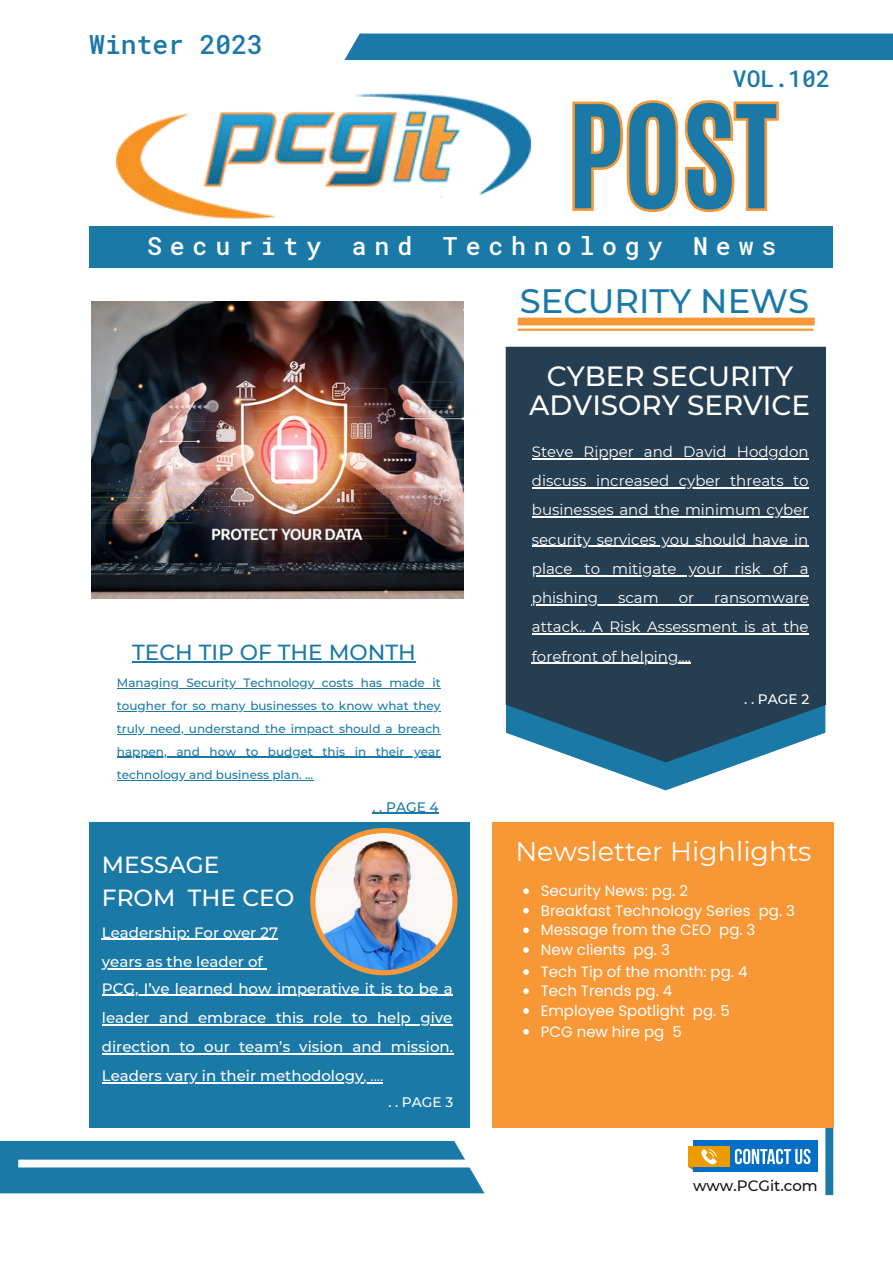
<style>
.page{position:relative;width:893px;height:1264px;background:#fff}
.page>*{position:absolute;margin:0;border:0;box-sizing:border-box;transform-origin:0 0}
.t1{font:120.75px "CA Generated";color:#1a79a7}
.t2{font:500 33.75px "Montserrat";color:#1a79a7}
.t3{font:500 27.75px/28.8px "Montserrat";color:#fff;text-align:center}
.t4{font:27px "Montserrat";color:#fff}
.t5{font:500 26.4px "Roboto Mono";color:#1a79a7}
.t6{font:500 24.9px "Roboto Mono";letter-spacing:.315em;color:#fff}
.t7{font:500 23.25px/32.5px "Montserrat";color:#fff}
.t8{font:500 23.1px "Roboto Mono";color:#1a79a7}
.t9{font:500 21.75px "Montserrat";color:#1a79a7}
.t10{font:15px/29.2px "Montserrat";color:#fff;text-align:justify}
.t11{font:500 15px/29.2px "Montserrat";color:#fff}
.t12{font:15px/20.9px "Poppins";color:#fff}
.t13{font:500 15px "Montserrat";color:#171310}
.t14{font:500 13.8px "Montserrat";color:#fff}
.t15{font:500 13.8px "Montserrat";color:#1a79a7}
.t16{font:500 12px/23px "Montserrat";color:#1a79a7;text-align:justify}
.s1{font-weight:400}
</style>
<div class="page">
<div style="left:89px;top:821px;width:380px;height:306px;background:#1a79a7"></div>
<div style="left:825px;top:1112px;width:8px;height:82px;background:#1a79a7"></div>
<div style="left:492px;top:821px;width:341px;height:306px;background:#f79736"></div>
<div style="left:0;top:1141px;width:484px;height:52px;background:#1a79a7"></div>
<div style="left:344px;top:34px;width:548px;height:26px;background:#1a79a7"></div>
<div style="left:18px;top:1159px;width:494px;height:8px;background:#fff"></div>
<svg style="left:572px;top:100px;width:207px;height:113px"></svg>
<div style="left:89px;top:226px;width:744px;height:41px;background:#1a79a7"></div>
<img style="left:310px;top:828px;width:147px;height:147px">
<svg style="left:587px;top:762px;width:157px;height:28px"></svg>
<svg style="left:505px;top:347px;width:321px;height:415px;background:#2c475b"></svg>
<div style="left:517px;top:317px;width:297px;height:8px;background:#f79736"></div>
<hr style="left:517px;top:328px;width:296px;height:3px;background:#f79736">
<img style="left:117px;top:93px;width:413px;height:126px">
<svg style="left:688px;top:1166px;width:5px;height:4px"></svg>
<div style="left:693px;top:1140px;width:124px;height:32px;background:#036ec8"></div>
<div style="left:688px;top:1146px;width:41px;height:20px;background:#ed9c00"></div>
<svg style="left:734px;top:1148px;width:76px;height:16px"></svg>
<svg style="left:701px;top:1148px;width:15px;height:16px"></svg>
<img style="left:91px;top:301px;width:372px;height:297px">
<hr style="left:532px;top:458px;width:276px;height:1px;background:#fff">
<hr style="left:532px;top:487px;width:276px;height:1px;background:#fff">
<hr style="left:532px;top:516px;width:276px;height:1px;background:#fff">
<hr style="left:532px;top:545px;width:276px;height:2px;background:#fff">
<hr style="left:532px;top:575px;width:276px;height:1px;background:#fff">
<hr style="left:532px;top:604px;width:276px;height:1px;background:#fff">
<hr style="left:532px;top:633px;width:276px;height:1px;background:#fff">
<hr style="left:532px;top:662px;width:159px;height:1px;background:#fff">
<hr style="left:117px;top:687px;width:323px;height:1px;background:#1a79a7">
<hr style="left:117px;top:710px;width:323px;height:1px;background:#1a79a7">
<hr style="left:117px;top:733px;width:323px;height:1px;background:#1a79a7">
<hr style="left:117px;top:756px;width:323px;height:1px;background:#1a79a7">
<hr style="left:117px;top:779px;width:196px;height:1px;background:#1a79a7">
<hr style="left:102px;top:938px;width:176px;height:1px;background:#fff">
<hr style="left:102px;top:968px;width:161px;height:1px;background:#fff">
<hr style="left:102px;top:994px;width:350px;height:1px;background:#fff">
<hr style="left:102px;top:1023px;width:350px;height:2px;background:#fff">
<hr style="left:102px;top:1053px;width:351px;height:1px;background:#fff">
<hr style="left:102px;top:1082px;width:261px;height:1px;background:#fff">
<svg style="left:363px;top:1082px;width:20px;height:1px"></svg>
<svg style="left:523px;top:1008px;width:6px;height:5px"></svg>
<svg style="left:523px;top:1029px;width:6px;height:5px"></svg>
<svg style="left:523px;top:888px;width:6px;height:5px"></svg>
<svg style="left:523px;top:947px;width:6px;height:5px"></svg>
<svg style="left:523px;top:907px;width:6px;height:6px"></svg>
<svg style="left:523px;top:988px;width:6px;height:5px"></svg>
<svg style="left:523px;top:969px;width:6px;height:5px"></svg>
<svg style="left:523px;top:927px;width:6px;height:6px"></svg>
<hr style="left:132px;top:661px;width:284px;height:1px;background:#1a79a7">
<hr style="left:372px;top:813px;width:67px;height:1px;background:#1a79a7">
<h3 class="t5" style="left:89px;top:26px;width:175px">Winter 2023</h3>
<h3 class="t8" style="left:732px;top:63px;width:99px">VOL.102</h3>
<h1 class="t1" style="left:567px;top:65px;width:211px">POST</h1>
<h3 class="t6" style="left:147px;top:228px;width:630px">Security and Technology News</h3>
<h2 class="t2" style="left:519px;top:277px;width:291px">SECURITY NEWS</h2>
<h3 class="t9" style="left:132px;top:637px;width:285px">TECH TIP OF THE MONTH</h3>
<p class="t16" style="left:117px;top:670px;width:325px">Managing Security Technology costs has made it tougher for so many businesses to know what they truly need, understand the impact should a breach happen, and how to budget this in their year technology and business plan. ...</p>
<p class="t15" style="left:372px;top:797px;width:68px">. . PAGE 4</p>
<h3 class="t7" style="left:102px;top:847px;width:194px">MESSAGE<br>FROM THE CEO</h3>
<p class="t11" style="left:102px;top:917px;width:178px">Leadership: For over 27 years as the leader of</p>
<p class="t11" style="left:102px;top:973px;width:353px;text-align:justify">PCG, I’ve learned how imperative it is to be a leader and embrace this role to help give direction to our team’s vision and mission.<br>Leaders vary in their methodology<span class="s1">, ....</span></p>
<p class="t14" style="left:388px;top:1092px;width:66px">. . PAGE 3</p>
<h3 class="t3" style="left:529px;top:361px;width:282px">CYBER SECURITY<br>ADVISORY SERVICE</h3>
<p class="t10" style="left:532px;top:436px;width:278px">Steve Ripper and David Hodgdon discuss increased cyber threats to businesses and the minimum cyber security services you should have in place to mitigate your risk of a phishing</p>
<p class="t10" style="left:532px;top:582px;width:278px;text-indent:182px">ransomware attack.. A Risk Assessment is at the forefront of helping....</p>
<p class="t10" style="left:618px;top:582px;width:42px">scam</p>
<p class="t10" style="left:678px;top:582px;width:17px">or</p>
<p class="t14" style="left:744px;top:689px;width:66px">. . PAGE 2</p>
<h3 class="t4" style="left:515px;top:833px;width:297px">Newsletter Highlights</h3>
<p class="t12" style="left:541px;top:880px;width:149px">Security News: pg. 2</p>
<p class="t12" style="left:541px;top:900px;width:255px">Breakfast Technology Series pg. 3</p>
<p class="t12" style="left:541px;top:919px;width:216px">Message from the CEO pg. 3</p>
<p class="t12" style="left:541px;top:939px;width:130px">New clients pg. 3</p>
<p class="t12" style="left:541px;top:961px;width:208px">Tech Tip of the month: pg. 4</p>
<p class="t12" style="left:541px;top:980px;width:133px">Tech Trends pg. 4</p>
<p class="t12" style="left:541px;top:1000px;width:190px">Employee Spotlight pg. 5<br>PCG new hire pg 5</p>
<p class="t13" style="left:693px;top:1174px;width:126px">www.PCGit.com</p>
</div>
